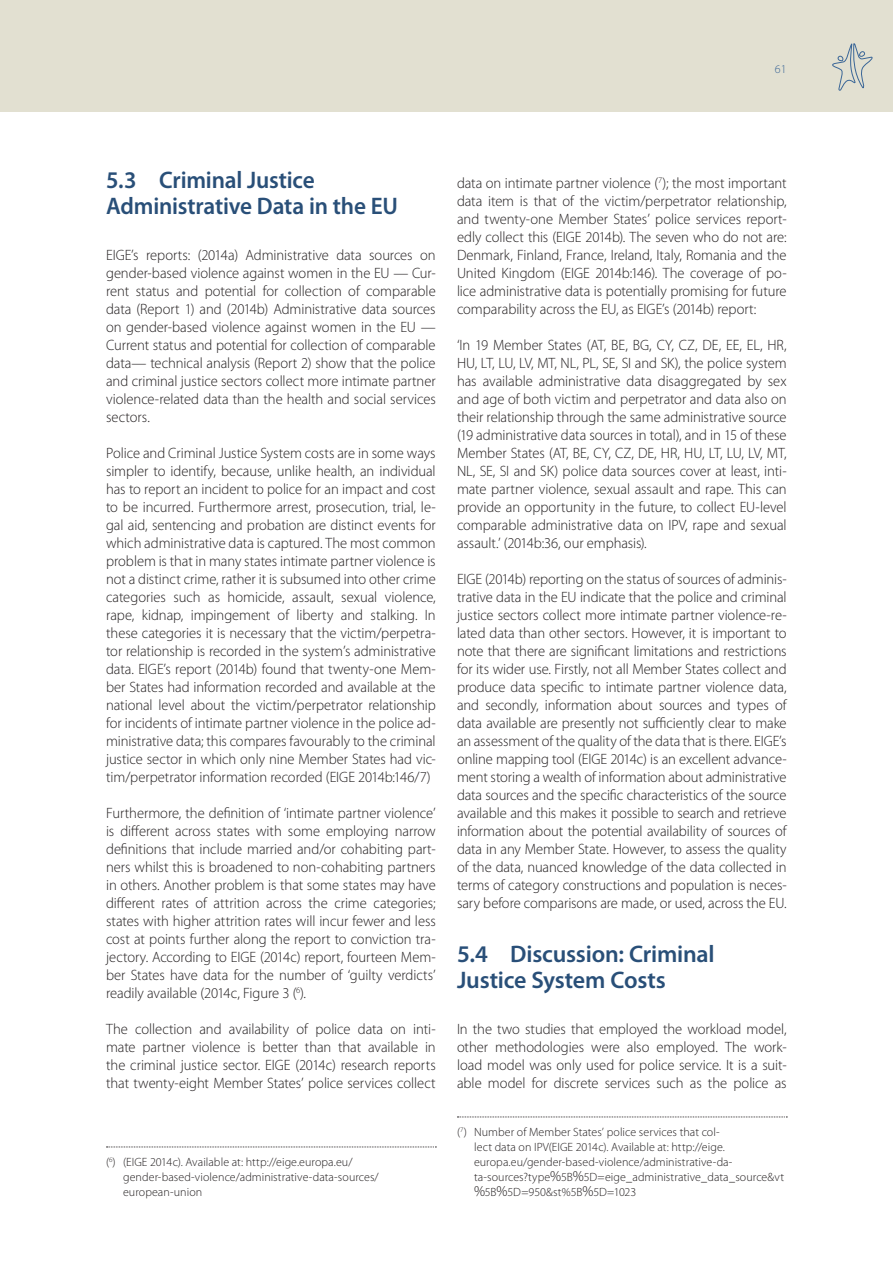
<style>
.page{position:relative;width:893px;height:1263px;background:#fff}
.page>*{position:absolute;margin:0;border:0;box-sizing:border-box;transform-origin:0 0}
.t1{font:600 24px/25.5px "Myriad Pro";letter-spacing:-.01em;color:#294f78}
.t2{font:300 15px/18px "Myriad Pro";letter-spacing:-.005em;color:#231f20;text-align:justify}
.t3{font:300 12px/15px "Myriad Pro";letter-spacing:.005em;color:#231f20}
.t4{font:300 12px "Myriad Pro";color:#3a6697}
.s1{font-size:15px}
</style>
<div class="page">
<div style="left:0;top:0;width:893px;height:111px;background:#e2e0d1"></div>
<svg style="left:832px;top:43px;width:40px;height:48px"></svg>
<svg style="left:106px;top:1146px;width:330px;height:1px"></svg>
<svg style="left:457px;top:1116px;width:330px;height:1px"></svg>
<p class="t4" style="left:775px;top:62px;width:13px">61</p>
<h1 class="t1" style="left:106px;top:168px;width:293px">5.3 Criminal Justice<br>Administrative Data in the EU</h1>
<p class="t2" style="left:106px;top:246px;width:331px">EIGE’s reports: (2014a) Administrative data sources on gender‑based violence against women in the EU — Cur&shy;rent status and potential for collection of comparable data (Report 1) and (2014b) Administrative data sources on gender‑based violence against women in the EU — Current status and potential for collection of comparable data— technical analysis (Report 2) show that the police and criminal justice sectors collect more intimate partner violence‑related data than the health and social services sectors.</p>
<p class="t2" style="left:106px;top:444px;width:331px">Police and Criminal Justice System costs are in some ways simpler to identify, because, unlike health, an individual has to report an incident to police for an impact and cost to be incurred. Furthermore arrest, prosecution, trial, le&shy;gal aid, sentencing and probation are distinct events for which administrative data is captured. The most common problem is that in many states intimate partner violence is not a distinct crime, rather it is subsumed into other crime categories such as homicide, assault, sexual violence, rape, kidnap, impingement of liberty and stalking. In these categories it is necessary that the victim/perpetra&shy;tor relationship is recorded in the system’s administrative data. EIGE’s report (2014b) found that twenty‑one Mem&shy;ber States had information recorded and available at the national level about the victim/perpetrator relationship for incidents of intimate partner violence in the police ad&shy;ministrative data; this compares favourably to the criminal justice sector in which only nine Member States had vic&shy;tim/perpetrator information recorded (EIGE 2014b:146/7)</p>
<p class="t2" style="left:106px;top:804px;width:331px">Furthermore, the definition of ‘intimate partner violence’ is different across states with some employing narrow definitions that include married and/or cohabiting part&shy;ners whilst this is broadened to non‑cohabiting partners in others. Another problem is that some states may have different rates of attrition across the crime categories; states with higher attrition rates will incur fewer and less cost at points further along the report to conviction tra&shy;jectory. According to EIGE (2014c) report, fourteen Mem&shy;ber States have data for the number of ‘guilty verdicts’ readily available (2014c, Figure 3 (<sup>6</sup>).</p>
<p class="t2" style="left:106px;top:1020px;width:331px">The collection and availability of police data on inti&shy;mate partner violence is better than that available in the criminal justice sector. EIGE (2014c) research reports that twenty‑eight Member States’ police services collect</p>
<p class="t3" style="left:123px;top:1155px;width:257px;text-indent:-17px">(<sup>6</sup>) (EIGE 2014c). Available at: http://eige.europa.eu/ gender‑based‑violence/administrative‑data‑sources/ european‑union</p>
<p class="t2" style="left:457px;top:174px;width:331px">data on intimate partner violence (<sup>7</sup>); the most important data item is that of the victim/perpetrator relationship, and twenty‑one Member States’ police services report&shy;edly collect this (EIGE 2014b). The seven who do not are:<br>Denmark, Finland, France, Ireland, Italy, Romania and the United Kingdom (EIGE 2014b:146). The coverage of po&shy;lice administrative data is potentially promising for future comparability across the EU, as EIGE’s (2014b) report:</p>
<p class="t2" style="left:457px;top:336px;width:331px">‘In 19 Member States (AT, BE, BG, CY, CZ, DE, EE, EL, HR, HU, LT, LU, LV, MT, NL, PL, SE, SI and SK), the police system has available administrative data disaggregated by sex and age of both victim and perpetrator and data also on their relationship through the same administrative source (19 administrative data sources in total), and in 15 of these Member States (AT, BE, CY, CZ, DE, HR, HU, LT, LU, LV, MT, NL, SE, SI and SK) police data sources cover at least, inti&shy;mate partner violence, sexual assault and rape. This can provide an opportunity in the future, to collect EU‑level comparable administrative data on IPV, rape and sexual assault.’ (2014b:36, our emphasis).</p>
<p class="t2" style="left:457px;top:570px;width:331px">EIGE (2014b) reporting on the status of sources of adminis&shy;trative data in the EU indicate that the police and criminal justice sectors collect more intimate partner violence‑re&shy;lated data than other sectors. However, it is important to note that there are significant limitations and restrictions for its wider use. Firstly, not all Member States collect and produce data specific to intimate partner violence data, and secondly, information about sources and types of data available are presently not sufficiently clear to make an assessment of the quality of the data that is there. EIGE’s online mapping tool (EIGE 2014c) is an excellent advance&shy;ment storing a wealth of information about administrative data sources and the specific characteristics of the source available and this makes it possible to search and retrieve information about the potential availability of sources of data in any Member State. However, to assess the quality of the data, nuanced knowledge of the data collected in terms of category constructions and population is neces&shy;sary before comparisons are made, or used, across the EU.</p>
<h1 class="t1" style="left:457px;top:942px;width:259px">5.4 Discussion: Criminal<br>Justice System Costs</h1>
<p class="t2" style="left:457px;top:1020px;width:331px">In the two studies that employed the workload model, other methodologies were also employed. The work&shy;load model was only used for police service. It is a suit&shy;able model for discrete services such as the police as</p>
<p class="t3" style="left:474px;top:1125px;width:312px;text-indent:-17px">(<sup>7</sup>) Number of Member States’ police services that col-<br>lect data on IPV(EIGE 2014c). Available at: http://eige. europa.eu/gender‑based‑violence/administrative‑da&shy;ta‑sources?type<span class="s1">%</span>5B<span class="s1">%</span>5D=eige_administrative_data_source&amp;vt <span class="s1">%</span>5B<span class="s1">%</span>5D=950&amp;st%5B<span class="s1">%</span>5D=1023</p>
</div>
